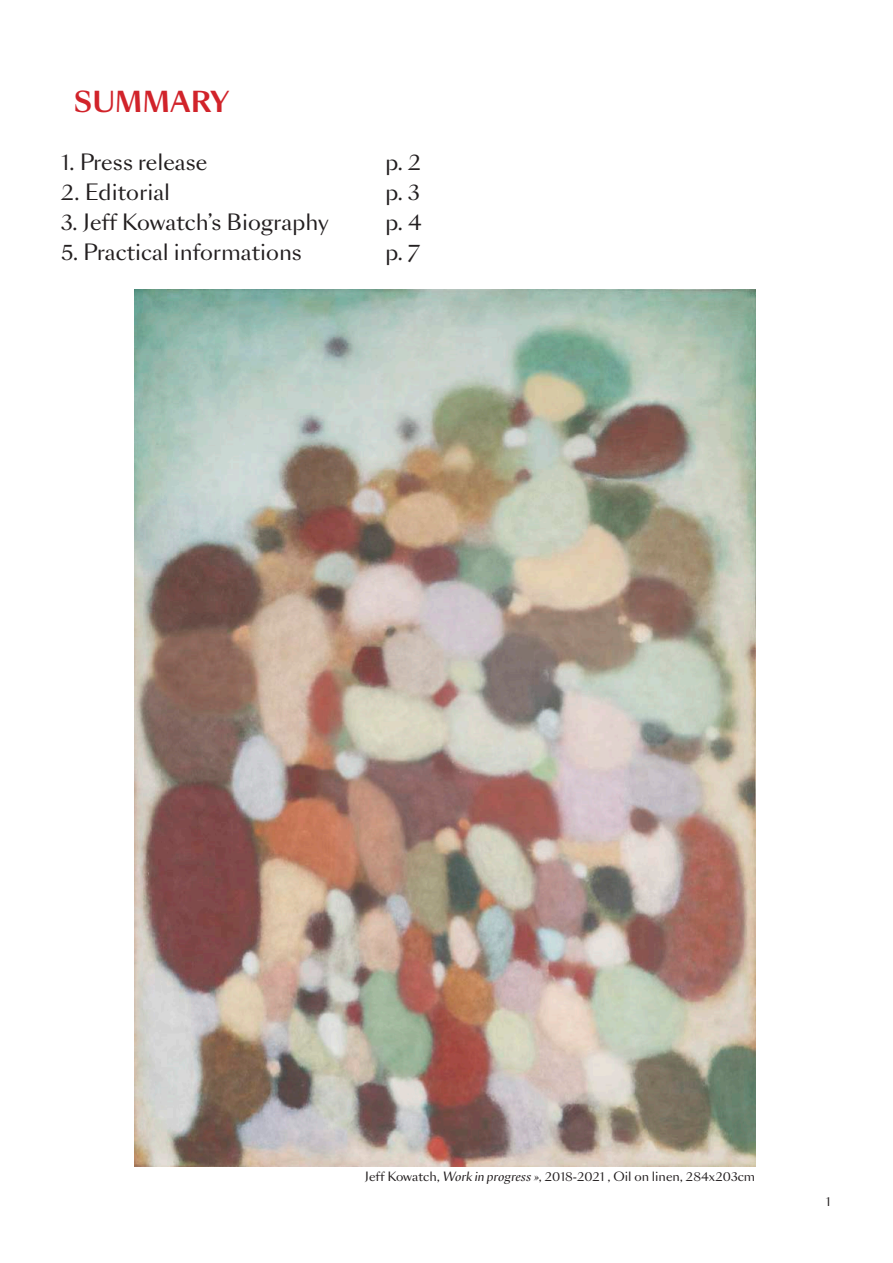
<style>
.page{position:relative;width:893px;height:1263px;background:#fff}
.page>*{position:absolute;margin:0;border:0;box-sizing:border-box;transform-origin:0 0}
.t1{font:700 27px "Sang Bleu Sans";color:#d1232a}
.t2{font:21px "Sang Bleu Sans";color:#231f20}
.t3{font:12px "Sang Bleu Sans";color:#231f20}
.s1{font-style:italic}
</style>
<div class="page">
<img style="left:134px;top:289px;width:621px;height:877px">
<p class="t1" style="left:73px;top:84px;width:158px">SUMMARY</p>
<p class="t2" style="left:61px;top:148px;width:148px">1. Press release</p>
<p class="t2" style="left:385px;top:148px;width:38px">p. 2</p>
<p class="t2" style="left:61px;top:178px;width:111px">2. Editorial</p>
<p class="t2" style="left:385px;top:178px;width:36px">p. 3</p>
<p class="t2" style="left:61px;top:208px;width:269px">3. Jeff Kowatch’s Biography</p>
<p class="t2" style="left:385px;top:208px;width:38px">p. 4</p>
<p class="t2" style="left:61px;top:238px;width:243px">5. Practical informations</p>
<p class="t2" style="left:385px;top:238px;width:36px">p. 7</p>
<p class="t3" style="left:365px;top:1169px;width:392px">Jeff Kowatch, <span class="s1">Work in progress »,</span> 2018-2021 , Oil on linen, 284x203cm</p>
<p class="t3" style="left:826px;top:1194px;width:6px">1</p>
</div>
